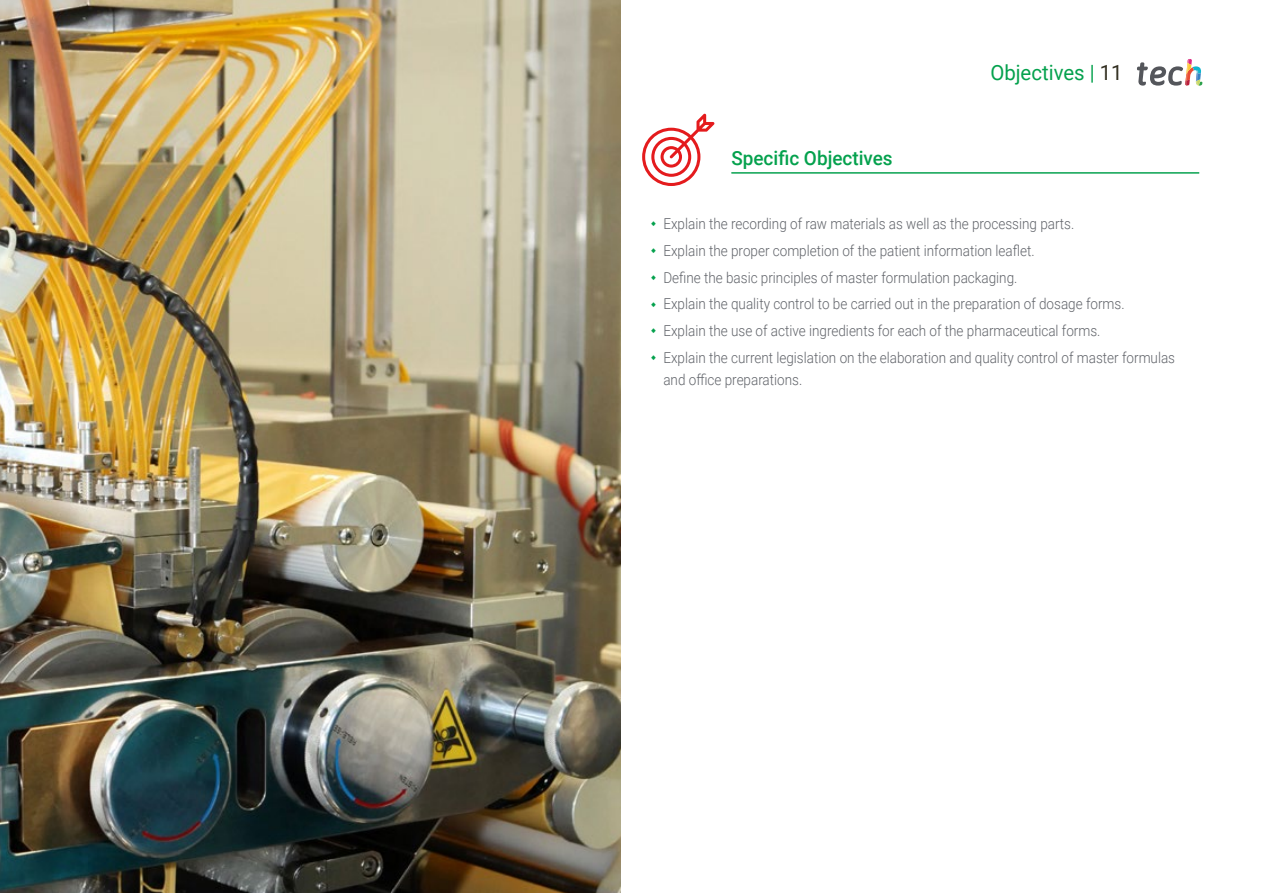
<style>
.page{position:relative;width:1263px;height:893px;background:#fff}
.page>*{position:absolute;margin:0;border:0;box-sizing:border-box;transform-origin:0 0}
.t1{font:21px "Roboto";color:#04a14d}
.t2{font:500 19.5px "Roboto";color:#04a14d}
.t3{font:300 15px/26.7px "Roboto";color:#61646a;scale:.9 1}
.s1{color:#312e20}
</style>
<div class="page">
<svg style="left:642px;top:114px;width:72px;height:72px"></svg>
<hr style="left:731px;top:173px;width:468px;height:1px;background:#04a14d">
<img style="left:0;top:0;width:621px;height:893px">
<svg style="left:1137px;top:59px;width:65px;height:27px"></svg>
<h2 class="t2" style="left:731px;top:144px;width:163px">Specific Objectives</h2>
<h1 class="t1" style="left:990px;top:57px;width:134px">Objectives | <span class="s1">11</span></h1>
<p class="t3" style="left:663px;top:210px;width:570px">Explain the recording of raw materials as well as the processing parts.<br>Explain the proper completion of the patient information leaflet.<br>Define the basic principles of master formulation packaging.<br>Explain the quality control to be carried out in the preparation of dosage forms.<br>Explain the use of active ingredients for each of the pharmaceutical forms.<br>Explain the current legislation on the elaboration and quality control of master formulas</p>
<p class="t3" style="left:663px;top:366px;width:156px">and office preparations.</p>
</div>
